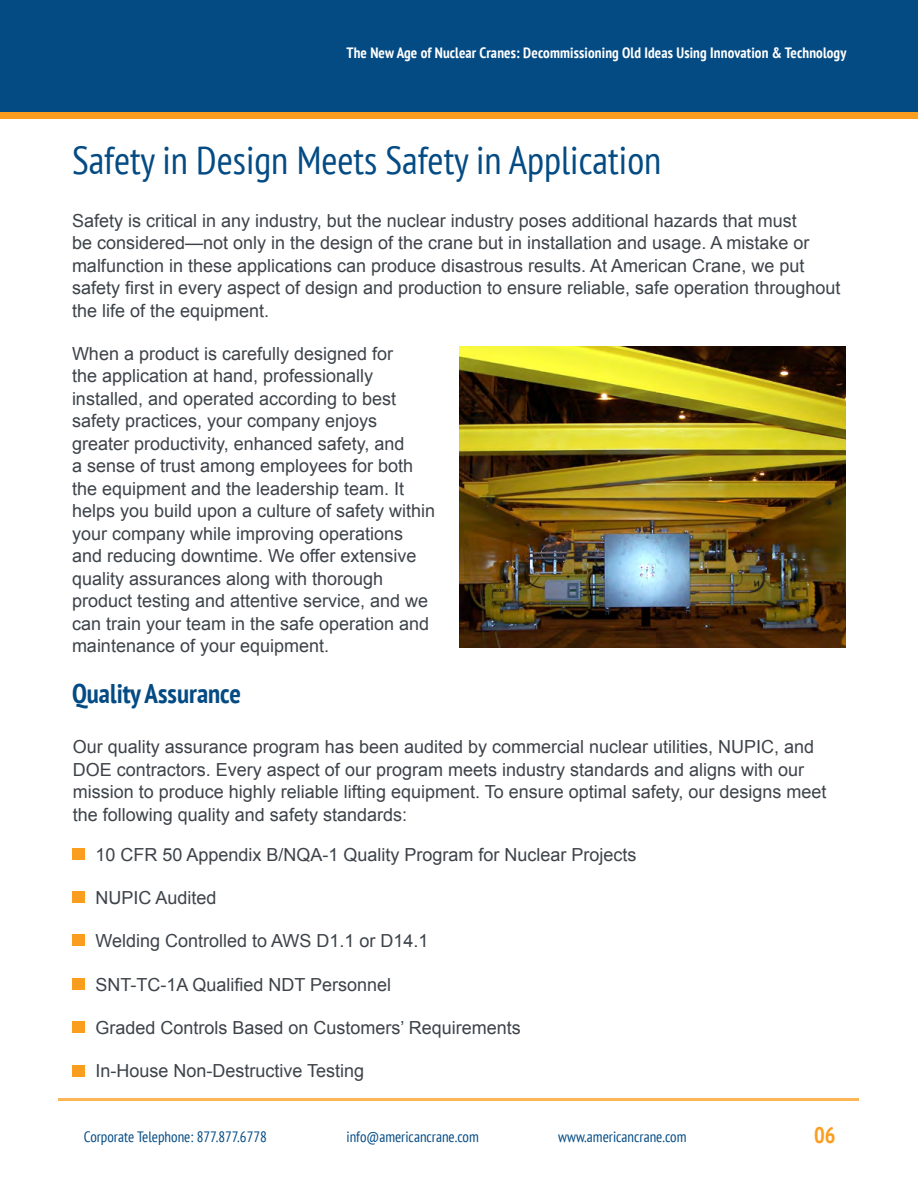
<style>
.page{position:relative;width:918px;height:1188px;background:#fff}
.page>*{position:absolute;margin:0;border:0;box-sizing:border-box;transform-origin:0 0}
.H1{font:condensed 39px "PT Sans";color:#044b84}
.H2{font:700 condensed 27px "PT Sans";color:#044b84}
.t1{font:700 condensed 22.5px "PT Sans";color:#fb9e20}
.body{font:18px/22.5px "Arial";color:#3d4349}
.t2{font:condensed 15px "PT Sans";color:#044b84}
.t3{font:700 condensed 15px "PT Sans";letter-spacing:.01em;color:#fff}
</style>
<div class="page">
<div style="left:0;top:102px;width:918px;height:16px;background:#fb9e20"></div>
<div style="left:0;top:0;width:918px;height:112px;background:#044b84"></div>
<hr style="left:59px;top:1098px;width:800px;height:2px;background:#fb9e20">
<div style="left:72px;top:848px;width:13px;height:12px;background:#fb9e20"></div>
<div style="left:72px;top:891px;width:13px;height:12px;background:#fb9e20"></div>
<div style="left:72px;top:934px;width:13px;height:12px;background:#fb9e20"></div>
<img style="left:460px;top:347px;width:386px;height:300px">
<div style="left:72px;top:978px;width:13px;height:12px;background:#fb9e20"></div>
<div style="left:72px;top:1021px;width:13px;height:12px;background:#fb9e20"></div>
<div style="left:72px;top:1065px;width:13px;height:12px;background:#fb9e20"></div>
<p class="t3" style="left:346px;top:43px;width:502px">The New Age of Nuclear Cranes: Decommissioning Old Ideas Using Innovation &amp; Technology</p>
<h2 class="H1" style="left:72px;top:135px;width:591px">Safety in Design Meets Safety in Application</h2>
<p class="body" style="left:72px;top:209px;width:770px">Safety is critical in any industry, but the nuclear industry poses additional hazards that must<br>be considered—not only in the design of the crane but in installation and usage. A mistake or malfunction in these applications can produce disastrous results. At American Crane, we put safety first in every aspect of design and production to ensure reliable, safe operation throughout the life of the equipment.</p>
<p class="body" style="left:72px;top:343px;width:365px">When a product is carefully designed for<br>the application at hand, professionally installed, and operated according to best safety practices, your company enjoys greater productivity, enhanced safety, and<br>a sense of trust among employees for both the equipment and the leadership team. It helps you build upon a culture of safety within your company while improving operations and reducing downtime. We offer extensive quality assurances along with thorough product testing and attentive service, and we can train your team in the safe operation and maintenance of your equipment.</p>
<h3 class="H2" style="left:72px;top:676px;width:170px">Quality Assurance</h3>
<p class="body" style="left:73px;top:736px;width:755px">Our quality assurance program has been audited by commercial nuclear utilities, NUPIC, and DOE contractors. Every aspect of our program meets industry standards and aligns with our mission to produce highly reliable lifting equipment. To ensure optimal safety, our designs meet the following quality and safety standards:</p>
<p class="body" style="left:95px;top:844px;width:543px">10 CFR 50 Appendix B/NQA-1 Quality Program for Nuclear Projects</p>
<p class="body" style="left:95px;top:887px;width:123px">NUPIC Audited</p>
<p class="body" style="left:95px;top:930px;width:335px">Welding Controlled to AWS D1.1 or D14.1</p>
<p class="body" style="left:95px;top:973px;width:297px">SNT-TC-1A Qualified NDT Personnel</p>
<p class="body" style="left:95px;top:1016px;width:427px">Graded Controls Based on Customers’ Requirements</p>
<p class="body" style="left:95px;top:1060px;width:270px">In-House Non-Destructive Testing</p>
<p class="t2" style="left:84px;top:1127px;width:184px">Corporate Telephone: 877.877.6778</p>
<p class="t2" style="left:346px;top:1127px;width:134px">info@americancrane.com</p>
<p class="t2" style="left:558px;top:1127px;width:130px">www.americancrane.com</p>
<p class="t1" style="left:814px;top:1120px;width:23px">06</p>
</div>
